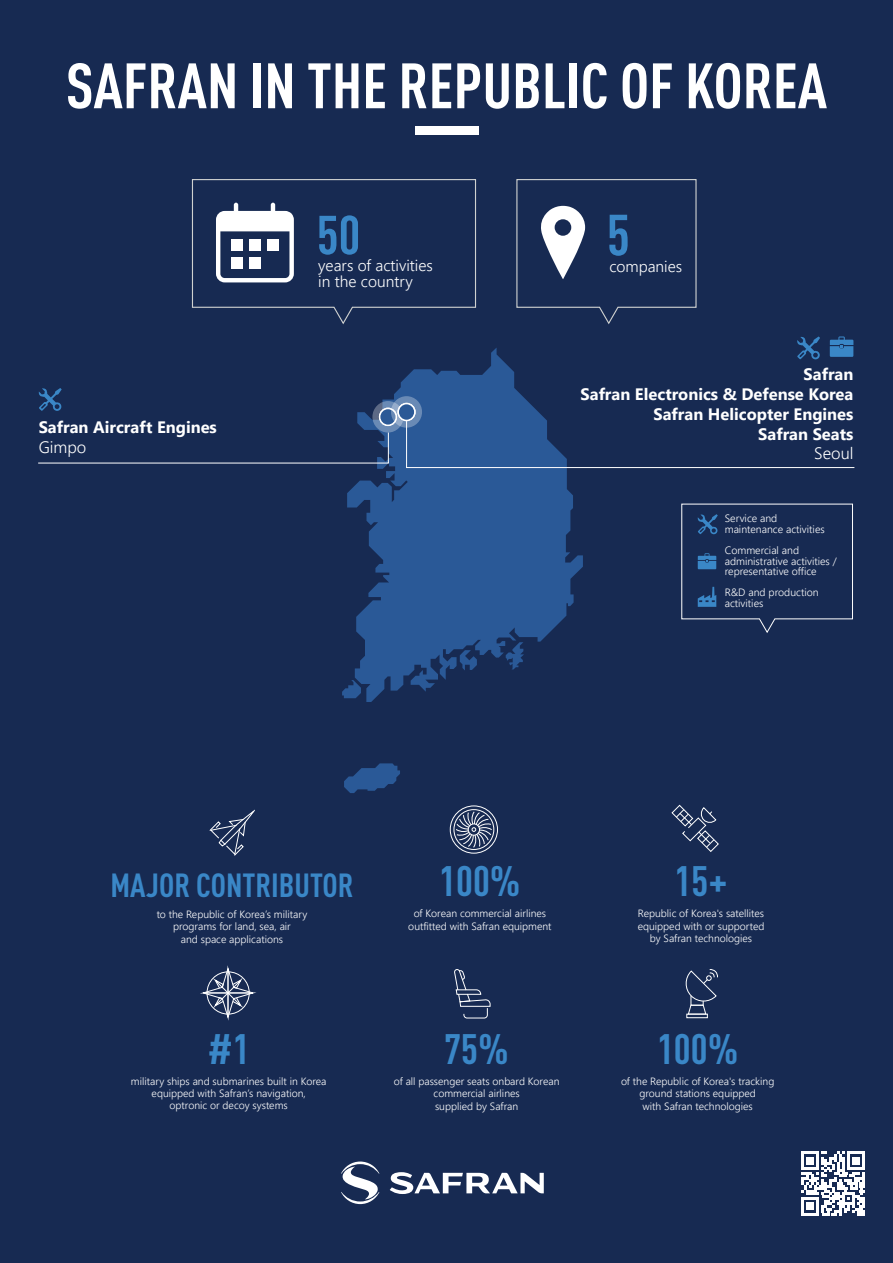
<style>
.page{position:relative;width:893px;height:1263px;background:#172a52}
.page>*{position:absolute;margin:0;border:0;box-sizing:border-box;transform-origin:0 0}
.t1{font:700 condensed 63px "DIN Pro";color:#fff}
.t2{font:700 condensed 57px "DIN Pro";color:#3a87c7}
.t3{font:700 condensed 54px "DIN Pro";color:#3a87c7}
.t4{font:700 condensed 42px "DIN Pro";color:#3a87c7}
.t5{font:700 condensed 33px "DIN Pro";color:#3a87c7}
.t6{font:700 16.5px/19.8px "Segoe UI";color:#fff;text-align:right}
.t7{font:300 16.5px "Segoe UI";color:#fff}
.t8{font:300 15.75px/15.8px "Segoe UI";color:#fff}
.t9{font:300 10.65px/10.6px "Segoe UI";color:#fff}
.t10{font:300 10.5px/12.6px "Segoe UI";color:#fff;text-align:center}
</style>
<div class="page">
<svg style="left:347px;top:348px;width:236px;height:354px;fill:#2a5997"></svg>
<svg style="left:342px;top:680px;width:19px;height:18px"></svg>
<svg style="left:460px;top:650px;width:17px;height:20px"></svg>
<svg style="left:506px;top:642px;width:18px;height:27px"></svg>
<svg style="left:344px;top:763px;width:56px;height:30px"></svg>
<svg style="left:38px;top:432px;width:351px;height:32px"></svg>
<svg style="left:372px;top:401px;width:31px;height:32px"></svg>
<div style="left:380px;top:408px;width:16px;height:17px;background:#2b5996;border-radius:50%"></div>
<div style="left:379px;top:408px;width:18px;height:18px;border:2px solid #fff;border-radius:50%"></div>
<svg style="left:406px;top:420px;width:449px;height:48px"></svg>
<svg style="left:391px;top:396px;width:31px;height:32px"></svg>
<div style="left:398px;top:404px;width:17px;height:16px;background:#2b5996;border-radius:50%"></div>
<div style="left:397px;top:403px;width:19px;height:18px;border:2px solid #fff;border-radius:50%"></div>
<svg style="left:39px;top:388px;width:23px;height:23px"></svg>
<svg style="left:830px;top:336px;width:23px;height:21px"></svg>
<svg style="left:797px;top:336px;width:23px;height:23px"></svg>
<svg style="left:516px;top:179px;width:181px;height:146px"></svg>
<svg style="left:191px;top:179px;width:286px;height:146px"></svg>
<div style="left:231px;top:239px;width:12px;height:12px;background:#fff"></div>
<div style="left:249px;top:239px;width:12px;height:12px;background:#fff"></div>
<div style="left:267px;top:239px;width:12px;height:12px;background:#fff"></div>
<div style="left:231px;top:257px;width:12px;height:12px;background:#fff"></div>
<div style="left:249px;top:257px;width:12px;height:12px;background:#fff"></div>
<div style="left:415px;top:126px;width:63px;height:9px;background:#fff"></div>
<svg style="left:209px;top:810px;width:46px;height:46px"></svg>
<div style="left:450px;top:805px;width:48px;height:48px;border:1px solid #fff;border-radius:50%"></div>
<div style="left:454px;top:809px;width:40px;height:41px;border:1px solid #fff;border-radius:50%"></div>
<svg style="left:455px;top:811px;width:38px;height:37px"></svg>
<div style="left:686px;top:1014px;width:22px;height:4px;border:1px solid #fff"></div>
<svg style="left:685px;top:969px;width:33px;height:46px"></svg>
<svg style="left:454px;top:969px;width:37px;height:50px"></svg>
<svg style="left:200px;top:965px;width:56px;height:56px"></svg>
<hr style="left:228px;top:969px;width:1px;height:48px;background:#fff">
<svg style="left:671px;top:804px;width:48px;height:48px"></svg>
<svg style="left:390px;top:1172px;width:154px;height:22px"></svg>
<svg style="left:341px;top:1161px;width:38px;height:43px"></svg>
<svg style="left:681px;top:503px;width:172px;height:130px"></svg>
<svg style="left:801px;top:1151px;width:64px;height:64px"></svg>
<div style="left:806px;top:1203px;width:8px;height:7px;background:#fff"></div>
<h1 class="t1" style="left:66px;top:40px;width:763px">SAFRAN IN THE REPUBLIC OF KOREA</h1>
<h3 class="t6" style="left:39px;top:416px;width:180px">Safran Aircraft Engines</h3>
<h3 class="t7" style="left:39px;top:431px;width:49px">Gimpo</h3>
<h2 class="t2" style="left:607px;top:193px;width:24px">5</h2>
<h3 class="t3" style="left:317px;top:195px;width:45px">50</h3>
<h3 class="t8" style="left:318px;top:256px;width:116px">years of activities in the country</h3>
<h3 class="t8" style="left:609px;top:257px;width:74px">companies</h3>
<h3 class="t6" style="left:580px;top:363px;width:274px">Safran<br>Safran Electronics &amp; Defense Korea<br>Safran Helicopter Engines<br>Safran Seats</h3>
<h3 class="t7" style="left:814px;top:438px;width:41px">Seoul</h3>
<p class="t9" style="left:725px;top:512px;width:101px">Service and maintenance activities</p>
<p class="t9" style="left:725px;top:544px;width:114px">Commercial and administrative activities / representative office</p>
<p class="t9" style="left:725px;top:586px;width:95px">R&amp;D and production activities</p>
<h3 class="t5" style="left:110px;top:861px;width:245px">MAJOR CONTRIBUTOR</h3>
<p class="t10" style="left:157px;top:907px;width:152px">to the Republic of Korea’s military programs for land, sea, air<br>and space applications</p>
<h3 class="t4" style="left:208px;top:1018px;width:43px">#1</h3>
<p class="t10" style="left:131px;top:1074px;width:197px;line-height:12px">military ships and submarines built in Korea equipped with Safran’s navigation,<br>optronic or decoy systems</p>
<h3 class="t4" style="left:439px;top:850px;width:83px">100%</h3>
<p class="t10" style="left:408px;top:906px;width:145px">of Korean commercial airlines outfitted with Safran equipment</p>
<h3 class="t4" style="left:444px;top:1018px;width:66px">75%</h3>
<p class="t10" style="left:394px;top:1073px;width:167px">of all passenger seats onbard Korean commercial airlines<br>supplied by Safran</p>
<h3 class="t4" style="left:675px;top:850px;width:54px">15+</h3>
<p class="t10" style="left:638px;top:906px;width:128px">Republic of Korea's satellites equipped with or supported by Safran technologies</p>
<h3 class="t4" style="left:657px;top:1018px;width:83px">100%</h3>
<p class="t10" style="left:621px;top:1073px;width:155px">of the Republic of Korea's tracking ground stations equipped<br>with Safran technologies</p>
</div>
